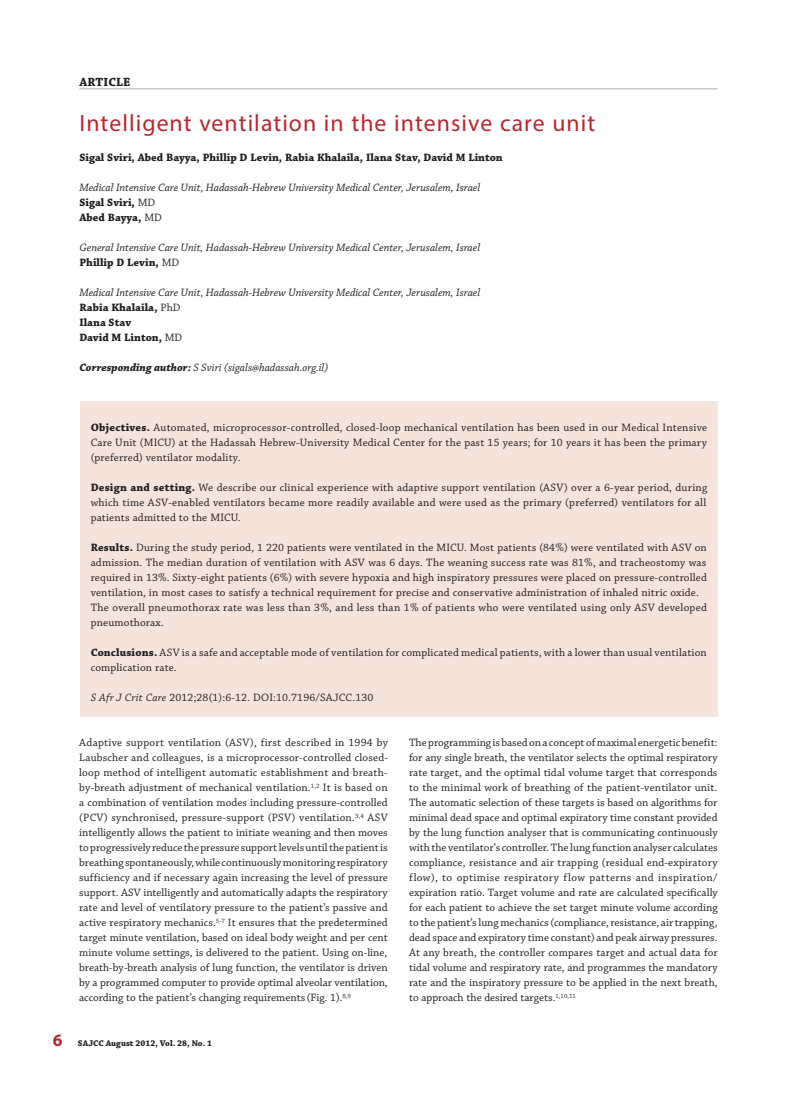
<style>
.page{position:relative;width:797px;height:1105px;background:#fff}
.page>*{position:absolute;margin:0;border:0;box-sizing:border-box;transform-origin:0 0}
.t1{font:23.75px "Myriad Pro";letter-spacing:.045em;color:#b7282e}
.t2{font:700 12.5px "Chaparral Pro";letter-spacing:.01em;color:#231f20}
.t3{font:11.25px/15px "Chaparral Pro";letter-spacing:.015em;color:#231f20;text-align:justify}
.t4{font:italic 11.25px/15px "Chaparral Pro";color:#231f20}
.t5{font:700 11.25px "Chaparral Pro";color:#231f20}
.t6{font:700 8.75px "Chaparral Pro";color:#231f20}
.s1{font-weight:700;font-style:normal}
.s2{font-style:normal}
.s3{font-weight:700}
.s4{font-style:italic}
.s5{font-family:"Myriad Pro";font-size:17.5px;color:#b7282e}
</style>
<div class="page">
<hr style="left:79px;top:88px;width:638px;height:1px;background:#bcbdc0">
<div style="left:80px;top:401px;width:637px;height:315px;background:#f5e4dc"></div>
<p class="t2" style="left:79px;top:75px;width:52px">ARTICLE</p>
<h1 class="t1" style="left:79px;top:109px;width:517px">Intelligent ventilation in the intensive care unit</h1>
<p class="t5" style="left:79px;top:151px;width:425px">Sigal Sviri, Abed Bayya, Phillip D Levin, Rabia Khalaila, Ilana Stav, David M Linton</p>
<p class="t4" style="left:79px;top:181px;width:402px">Medical Intensive Care Unit, Hadassah-Hebrew University Medical Center, Jerusalem, Israel<br><span class="s1">Sigal Sviri,</span> <span class="s2">MD<br></span><span class="s1">Abed Bayya,</span> <span class="s2">MD</span></p>
<p class="t4" style="left:79px;top:241px;width:402px">General Intensive Care Unit, Hadassah-Hebrew University Medical Center, Jerusalem, Israel<br><span class="s1">Phillip D Levin,</span> <span class="s2">MD</span></p>
<p class="t4" style="left:79px;top:286px;width:402px">Medical Intensive Care Unit, Hadassah-Hebrew University Medical Center, Jerusalem, Israel <span class="s1">Rabia Khalaila,</span> <span class="s2">PhD<br></span><span class="s1">Ilana Stav<br>David M Linton,</span> <span class="s2">MD</span></p>
<p class="t4" style="left:79px;top:361px;width:250px"><span class="s3">Corresponding author:</span> S Sviri (sigals@hadassah.org.il)</p>
<p class="t3" style="left:91px;top:421px;width:618px"><span class="s3">Objectives.</span> Automated, microprocessor-controlled, closed-loop mechanical ventilation has been used in our Medical Intensive Care Unit (MICU) at the Hadassah Hebrew-University Medical Center for the past 15 years; for 10 years it has been the primary (preferred) ventilator modality.</p>
<p class="t3" style="left:91px;top:481px;width:618px"><span class="s3">Design and setting.</span> We describe our clinical experience with adaptive support ventilation (ASV) over a 6-year period, during which time ASV-enabled ventilators became more readily available and were used as the primary (preferred) ventilators for all patients admitted to the MICU.</p>
<p class="t3" style="left:91px;top:541px;width:618px;text-align:left"><span class="s3">Results.</span> During the study period, 1 220 patients were ventilated in the MICU. Most patients (84%) were ventilated with ASV on admission. The median duration of ventilation with ASV was 6 days. The weaning success rate was 81%, and tracheostomy was required in 13%. Sixty-eight patients (6%) with severe hypoxia and high inspiratory pressures were placed on pressure-controlled ventilation, in most cases to satisfy a technical requirement for precise and conservative administration of inhaled nitric oxide.<br>The overall pneumothorax rate was less than 3%, and less than 1% of patients who were ventilated using only ASV developed pneumothorax.</p>
<p class="t3" style="left:91px;top:646px;width:617px"><span class="s3">Conclusions.</span> ASV is a safe and acceptable mode of ventilation for complicated medical patients, with a lower than usual ventilation complication rate.</p>
<p class="t3" style="left:91px;top:691px;width:284px"><span class="s4">S Afr J Crit Care</span> 2012;28(1):6-12. DOI:10.7196/SAJCC.130</p>
<p class="t3" style="left:79px;top:736px;width:310px">Adaptive support ventilation (ASV), first described in 1994 by Laubscher and colleagues, is a microprocessor-controlled closed&shy;loop method of intelligent automatic establishment and breath&shy;by-breath adjustment of mechanical ventilation.<sup>1,2</sup> It is based on a combination of ventilation modes including pressure-controlled (PCV) synchronised, pressure-support (PSV) ventilation.<sup>3,4</sup> ASV intelligently allows the patient to initiate weaning and then moves to progressively reduce the pressure support levels until the patient is breathing spontaneously, while continuously monitoring respiratory sufficiency and if necessary again increasing the level of pressure support. ASV intelligently and automatically adapts the respiratory rate and level of ventilatory pressure to the patient’s passive and active respiratory mechanics.<sup>5-7</sup> It ensures that the predetermined target minute ventilation, based on ideal body weight and per cent minute volume settings, is delivered to the patient. Using on-line, breath-by-breath analysis of lung function, the ventilator is driven by a programmed computer to provide optimal alveolar ventilation, according to the patient’s changing requirements (Fig. 1).<sup>8,9</sup></p>
<p class="t3" style="left:409px;top:736px;width:310px">The programming is based on a concept of maximal energetic benefit: for any single breath, the ventilator selects the optimal respiratory rate target, and the optimal tidal volume target that corresponds to the minimal work of breathing of the patient-ventilator unit.<br>The automatic selection of these targets is based on algorithms for minimal dead space and optimal expiratory time constant provided by the lung function analyser that is communicating continuously with the ventilator’s controller. The lung function analyser calculates compliance, resistance and air trapping (residual end-expiratory flow), to optimise respiratory flow patterns and inspiration/ expiration ratio. Target volume and rate are calculated specifically for each patient to achieve the set target minute volume according to the patient’s lung mechanics (compliance, resistance, air trapping, dead space and expiratory time constant) and peak airway pressures.<br>At any breath, the controller compares target and actual data for tidal volume and respiratory rate, and programmes the mandatory rate and the inspiratory pressure to be applied in the next breath, to approach the desired targets.<sup>1,10,11</sup></p>
<p class="t6" style="left:53px;top:1037px;width:161px"><span class="s5">6</span> SAJCC August 2012, Vol. 28, No. 1</p>
</div>
